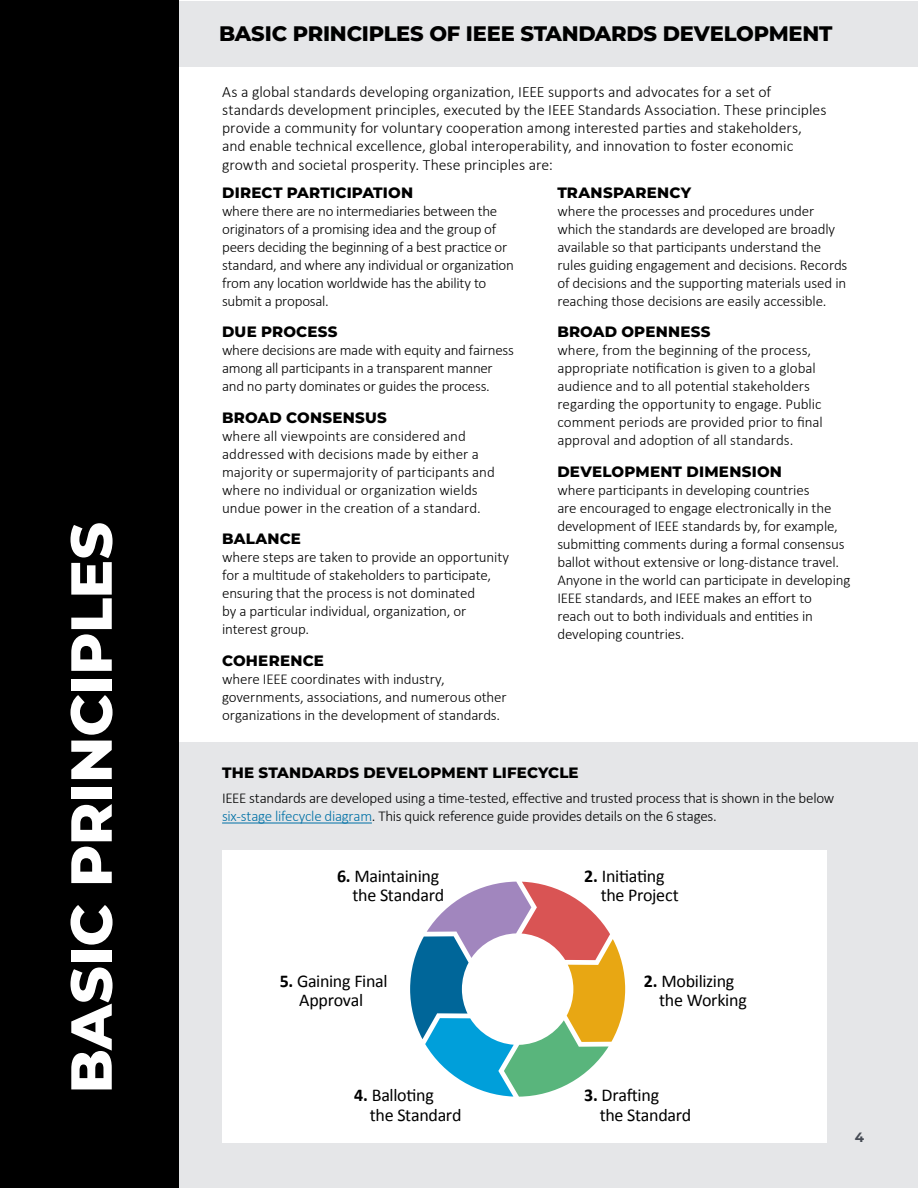
<style>
.page{position:relative;width:918px;height:1188px;background:#fff}
.page>*{position:absolute;margin:0;border:0;box-sizing:border-box;transform-origin:0 0}
.t1{font:800 57.75px "Montserrat";letter-spacing:-.005em;color:#fff}
.t2{font:800 21px "Montserrat";letter-spacing:-.01em;color:#000}
.t3{font:18px/19.5px "Calibri";letter-spacing:-.015em;color:#000}
.t4{font:300 15.75px/18px "Calibri";color:#000}
.t5{font:300 15px/18px "Calibri";letter-spacing:-.01em;color:#000}
.t6{font:800 15px "Montserrat";letter-spacing:.015em;color:#000}
.t7{font:700 13.5px "Montserrat";color:#474c55}
.s1{color:#0071a6}
.s2{font-weight:700}
</style>
<div class="page">
<div style="left:175px;top:1px;width:743px;height:66px;background:#e5e6e8"></div>
<div style="left:180px;top:742px;width:738px;height:446px;background:#e5e6e8"></div>
<div style="left:222px;top:850px;width:604px;height:292px;background:#fff"></div>
<hr style="left:222px;top:823px;width:150px;height:1px;background:#0071a6">
<div style="left:0;top:0;width:178px;height:1188px;background:#000"></div>
<svg style="left:410px;top:882px;width:215px;height:215px"></svg>
<h1 class="t1" style="left:49px;top:1094px;width:573px;rotate:-90deg">BASIC PRINCIPLES</h1>
<h2 class="t2" style="left:219px;top:18px;width:615px">BASIC PRINCIPLES OF IEEE STANDARDS DEVELOPMENT</h2>
<p class="t4" style="left:222px;top:82px;width:606px">As a global standards developing organization, IEEE supports and advocates for a set of standards development principles, executed by the IEEE Standards Association. These principles provide a community for voluntary cooperation among interested parties and stakeholders, and enable technical excellence, global interoperability, and innovation to foster economic</p>
<p class="t4" style="left:222px;top:155px;width:332px">growth and societal prosperity. These principles are:</p>
<p class="t6" style="left:222px;top:181px;width:193px">DIRECT PARTICIPATION</p>
<p class="t5" style="left:222px;top:201px;width:293px">where there are no intermediaries between the originators of a promising idea and the group of peers deciding the beginning of a best practice or standard, and where any individual or organization from any location worldwide has the ability to submit a proposal.</p>
<p class="t6" style="left:222px;top:321px;width:117px">DUE PROCESS</p>
<p class="t5" style="left:222px;top:341px;width:293px">where decisions are made with equity and fairness among all participants in a transparent manner and no party dominates or guides the process.</p>
<p class="t6" style="left:222px;top:406px;width:166px">BROAD CONSENSUS</p>
<p class="t5" style="left:222px;top:426px;width:274px">where all viewpoints are considered and addressed with decisions made by either a majority or supermajority of participants and where no individual or organization wields undue power in the creation of a standard.</p>
<p class="t6" style="left:222px;top:528px;width:80px">BALANCE</p>
<p class="t5" style="left:222px;top:548px;width:289px">where steps are taken to provide an opportunity for a multitude of stakeholders to participate, ensuring that the process is not dominated<br>by a particular individual, organization, or interest group.</p>
<p class="t6" style="left:222px;top:649px;width:103px">COHERENCE</p>
<p class="t5" style="left:222px;top:669px;width:286px">where IEEE coordinates with industry, governments, associations, and numerous other organizations in the development of standards.</p>
<p class="t6" style="left:557px;top:181px;width:135px">TRANSPARENCY</p>
<p class="t5" style="left:557px;top:201px;width:292px">where the processes and procedures under which the standards are developed are broadly available so that participants understand the rules guiding engagement and decisions. Records of decisions and the supporting materials used in reaching those decisions are easily accessible.</p>
<p class="t6" style="left:557px;top:321px;width:155px">BROAD OPENNESS</p>
<p class="t5" style="left:557px;top:341px;width:267px">where, from the beginning of the process, appropriate notification is given to a global audience and to all potential stakeholders regarding the opportunity to engage. Public comment periods are provided prior to final approval and adoption of all standards.</p>
<p class="t6" style="left:557px;top:460px;width:226px">DEVELOPMENT DIMENSION</p>
<p class="t5" style="left:557px;top:480px;width:295px">where participants in developing countries<br>are encouraged to engage electronically in the development of IEEE standards by, for example, submitting comments during a formal consensus ballot without extensive or long-distance travel.<br>Anyone in the world can participate in developing IEEE standards, and IEEE makes an effort to<br>reach out to both individuals and entities in developing countries.</p>
<p class="t6" style="left:222px;top:762px;width:358px">THE STANDARDS DEVELOPMENT LIFECYCLE</p>
<p class="t5" style="left:222px;top:788px;width:614px">IEEE standards are developed using a time-tested, effective and trusted process that is shown in the below <span class="s1">six-stage lifecycle diagram</span>. This quick reference guide provides details on the 6 stages.</p>
<p class="t3" style="left:337px;top:866px;width:109px;text-align:right"><span class="s2">6.</span> Maintaining the Standard</p>
<p class="t3" style="left:601px;top:866px;width:80px;text-indent:-17px"><span class="s2">2.</span> Initiating the Project</p>
<p class="t3" style="left:280px;top:971px;width:109px;text-align:center"><span class="s2">5.</span> Gaining Final<br>Approval</p>
<p class="t3" style="left:659px;top:971px;width:89px;text-indent:-16px"><span class="s2">2.</span> Mobilizing the Working</p>
<p class="t3" style="left:370px;top:1086px;width:93px;text-indent:-16px"><span class="s2">4.</span> Balloting the Standard</p>
<p class="t3" style="left:600px;top:1086px;width:93px;text-indent:-16px"><span class="s2">3.</span> Drafting<br>the Standard</p>
<p class="t7" style="left:855px;top:1127px;width:11px">4</p>
</div>
